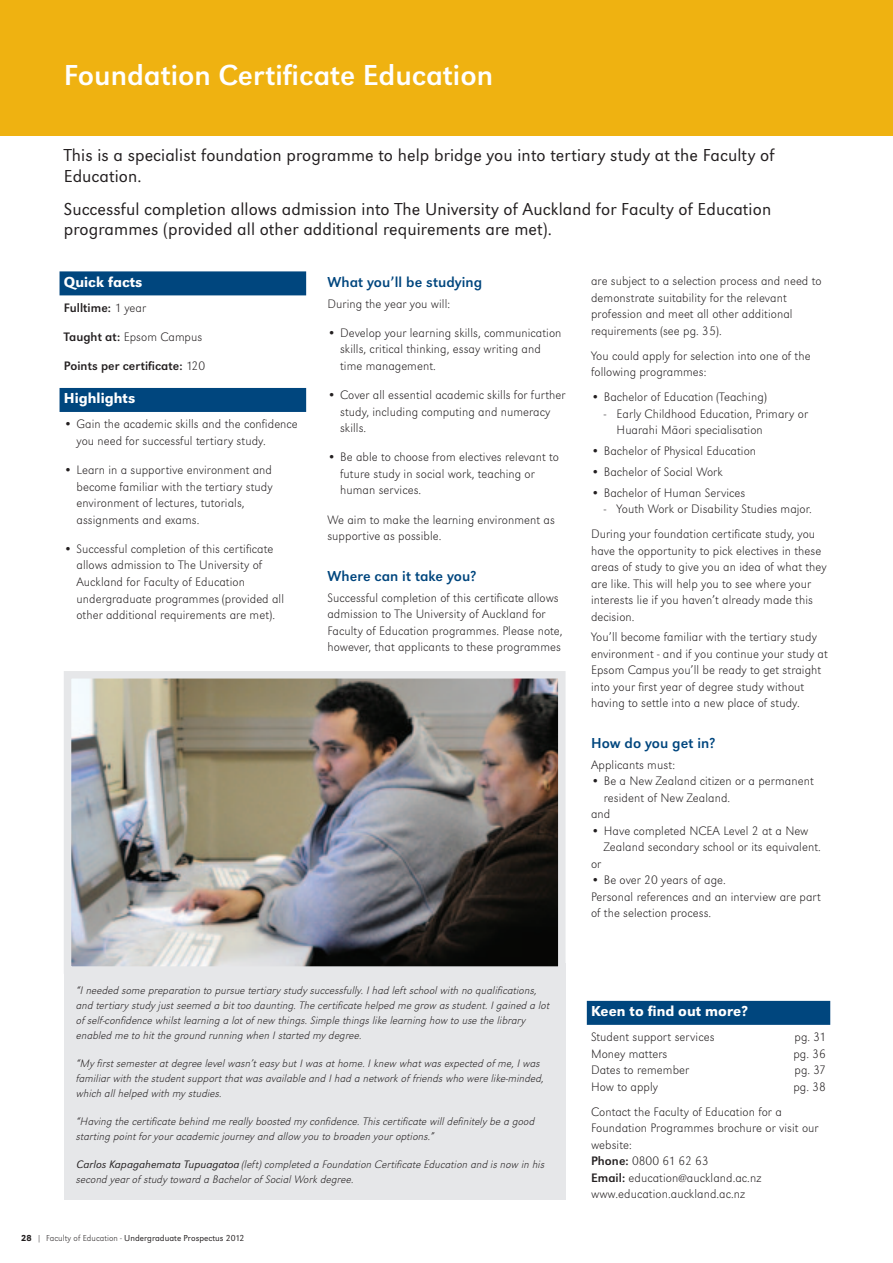
<style>
.page{position:relative;width:893px;height:1263px;background:#fff}
.page>*{position:absolute;margin:0;border:0;box-sizing:border-box;transform-origin:0 0}
.t1{font:30px "Grot Macron Reg";color:#fff}
.t2{font:300 18px/20.2px "Grot Macron";letter-spacing:.005em;color:#231f20}
.t3{font:15px "Grot Macron Reg";letter-spacing:.005em;color:#00467e}
.t4{font:500 15px "Grot Macron";letter-spacing:.005em;color:#fff}
.t5{font:12.75px/16.5px "Grot Macron Extra Lt";letter-spacing:.005em;color:#231f20}
.t6{font:12.75px "Grot Macron Reg";letter-spacing:.005em;color:#231f20}
.t7{font:11.25px/15px "Grot Macron Extra Lt Ita";letter-spacing:.005em;color:#231f20}
.t8{font:300 9px "Grot Macron";letter-spacing:.005em;color:#231f20}
.s1{font-family:"Grot Macron Extra Lt"}
.s2{font-family:"Grot Macron Reg"}
.s3{font-family:"Grot Macron Light Ita"}
.s4{font-weight:500}
.s5{font-family:"Grot Macron Extra Lt";font-weight:400}
</style>
<div class="page">
<div style="left:0;top:0;width:893px;height:135px;background:#efb211"></div>
<div style="left:60px;top:271px;width:246px;height:24px;background:#00467e"></div>
<div style="left:60px;top:388px;width:246px;height:24px;background:#00467e"></div>
<div style="left:587px;top:1001px;width:243px;height:24px;background:#00467e"></div>
<div style="left:64px;top:963px;width:502px;height:236px;background:#e6e7e9"></div>
<img style="left:73px;top:680px;width:484px;height:285px">
<div style="left:64px;top:671px;width:502px;height:303px;border:8px solid #e6e7e9"></div>
<h1 class="t1" style="left:64px;top:57px;width:431px">Foundation Certificate Education</h1>
<h2 class="t2" style="left:64px;top:146px;width:712px">This is a specialist foundation programme to help bridge you into tertiary study at the Faculty of<br>Education.</h2>
<h2 class="t2" style="left:64px;top:199px;width:709px">Successful completion allows admission into The University of Auckland for Faculty of Education programmes (provided all other additional requirements are met).</h2>
<p class="t4" style="left:64px;top:273px;width:80px">Quick facts</p>
<p class="t6" style="left:64px;top:300px;width:84px">Fulltime: <span class="s1">1 year</span></p>
<p class="t5" style="left:64px;top:329px;width:140px"><span class="s2">Taught at:</span> Epsom Campus</p>
<p class="t6" style="left:64px;top:359px;width:143px">Points per certificate: <span class="s1">120</span></p>
<p class="t4" style="left:64px;top:390px;width:73px">Highlights</p>
<p class="t5" style="left:77px;top:416px;width:223px;text-indent:-13px">• Gain the academic skills and the confidence you need for successful tertiary study.</p>
<p class="t5" style="left:77px;top:462px;width:198px;text-indent:-13px">• Learn in a supportive environment and become familiar with the tertiary study environment of lectures, tutorials, assignments and exams.</p>
<p class="t5" style="left:77px;top:541px;width:209px;text-indent:-13px">• Successful completion of this certificate allows admission to The University of Auckland for Faculty of Education undergraduate programmes (provided all other additional requirements are met).</p>
<p class="t3" style="left:327px;top:273px;width:156px">What you’ll be studying</p>
<p class="t5" style="left:327px;top:295px;width:124px">During the year you will:</p>
<p class="t5" style="left:340px;top:325px;width:223px;text-indent:-13px">• Develop your learning skills, communication skills, critical thinking, essay writing and time management.</p>
<p class="t5" style="left:340px;top:387px;width:227px;text-indent:-13px">• Cover all essential academic skills for further study, including computing and numeracy skills.</p>
<p class="t5" style="left:340px;top:449px;width:220px;text-indent:-13px">• Be able to choose from electives relevant to future study in social work, teaching or human services.</p>
<p class="t5" style="left:327px;top:511px;width:229px">We aim to make the learning environment as supportive as possible.</p>
<p class="t3" style="left:327px;top:567px;width:150px">Where can it take you?</p>
<p class="t5" style="left:327px;top:589px;width:236px">Successful completion of this certificate allows admission to The University of Auckland for Faculty of Education programmes. Please note, however, that applicants to these programmes</p>
<p class="t5" style="left:591px;top:273px;width:232px">are subject to a selection process and need to demonstrate suitability for the relevant profession and meet all other additional requirements (see pg. 35).</p>
<p class="t5" style="left:591px;top:347px;width:221px">You could apply for selection into one of the following programmes:</p>
<p class="t5" style="left:591px;top:389px;width:178px">• Bachelor of Education (Teaching)</p>
<p class="t5" style="left:617px;top:405px;width:193px;text-indent:-13px">- Early Childhood Education, Primary or<br>Huarahi Mäori specialisation</p>
<p class="t5" style="left:591px;top:443px;width:167px">• Bachelor of Physical Education</p>
<p class="t5" style="left:591px;top:463px;width:133px">• Bachelor of Social Work</p>
<p class="t5" style="left:591px;top:484px;width:156px">• Bachelor of Human Services</p>
<p class="t5" style="left:591px;top:496px;width:226px;line-height:25px;text-align:right">- Youth Work or Disability Studies major.<br>During your foundation certificate study, you</p>
<p class="t5" style="left:591px;top:542px;width:237px">have the opportunity to pick electives in these areas of study to give you an idea of what they are like. This will help you to see where your interests lie if you haven’t already made this decision.</p>
<p class="t5" style="left:591px;top:629px;width:238px">You’ll become familiar with the tertiary study environment - and if you continue your study at Epsom Campus you’ll be ready to get straight into your first year of degree study without having to settle into a new place of study.</p>
<p class="t3" style="left:591px;top:734px;width:126px">How do you get in?</p>
<p class="t5" style="left:591px;top:756px;width:86px">Applicants must:</p>
<p class="t5" style="left:591px;top:773px;width:224px">• Be a New Zealand citizen or a permanent</p>
<p class="t5" style="left:604px;top:789px;width:128px">resident of New Zealand.</p>
<p class="t5" style="left:591px;top:806px;width:21px">and</p>
<p class="t5" style="left:591px;top:822px;width:219px">• Have completed NCEA Level 2 at a New</p>
<p class="t5" style="left:604px;top:839px;width:218px">Zealand secondary school or its equivalent.</p>
<p class="t5" style="left:591px;top:855px;width:12px">or</p>
<p class="t5" style="left:591px;top:872px;width:231px">• Be over 20 years of age.<br>Personal references and an interview are part of the selection process.</p>
<p class="t7" style="left:77px;top:983px;width:475px">“I needed some preparation to pursue tertiary study successfully. I had left school with no qualifications, and tertiary study just seemed a bit too daunting. The certificate helped me grow as student. I gained a lot of self-confidence whilst learning a lot of new things. Simple things like learning how to use the library enabled me to hit the ground running when I started my degree.</p>
<p class="t7" style="left:77px;top:1056px;width:469px">“My first semester at degree level wasn’t easy but I was at home. I knew what was expected of me, I was familiar with the student support that was available and I had a network of friends who were like-minded, which all helped with my studies.</p>
<p class="t7" style="left:77px;top:1114px;width:460px">“Having the certificate behind me really boosted my confidence. This certificate will definitely be a good starting point for your academic journey and allow you to broaden your options.”</p>
<p class="t7" style="left:77px;top:1156px;width:470px"><span class="s3">Carlos Kapagahemata Tupuagatoa</span> (left) completed a Foundation Certificate Education and is now in his second year of study toward a Bachelor of Social Work degree.</p>
<p class="t8" style="left:21px;top:1233px;width:225px"><span class="s4">28</span> | <span class="s5">Faculty of Education -</span> Undergraduate Prospectus 2012</p>
<p class="t4" style="left:591px;top:1002px;width:158px">Keen to find out more?</p>
<p class="t5" style="left:591px;top:1029px;width:125px">Student support services</p>
<p class="t5" style="left:794px;top:1029px;width:33px">pg. 31</p>
<p class="t5" style="left:591px;top:1045px;width:78px">Money matters</p>
<p class="t5" style="left:793px;top:1045px;width:34px">pg. 36</p>
<p class="t5" style="left:591px;top:1062px;width:100px">Dates to remember</p>
<p class="t5" style="left:794px;top:1062px;width:33px">pg. 37</p>
<p class="t5" style="left:591px;top:1078px;width:68px">How to apply</p>
<p class="t5" style="left:793px;top:1078px;width:34px">pg. 38</p>
<p class="t5" style="left:591px;top:1103px;width:229px">Contact the Faculty of Education for a<br>Foundation Programmes brochure or visit our website:<br><span class="s2">Phone:</span> 0800 61 62 63<br><span class="s2">Email:</span> education@auckland.ac.nz www.education.auckland.ac.nz</p>
</div>
